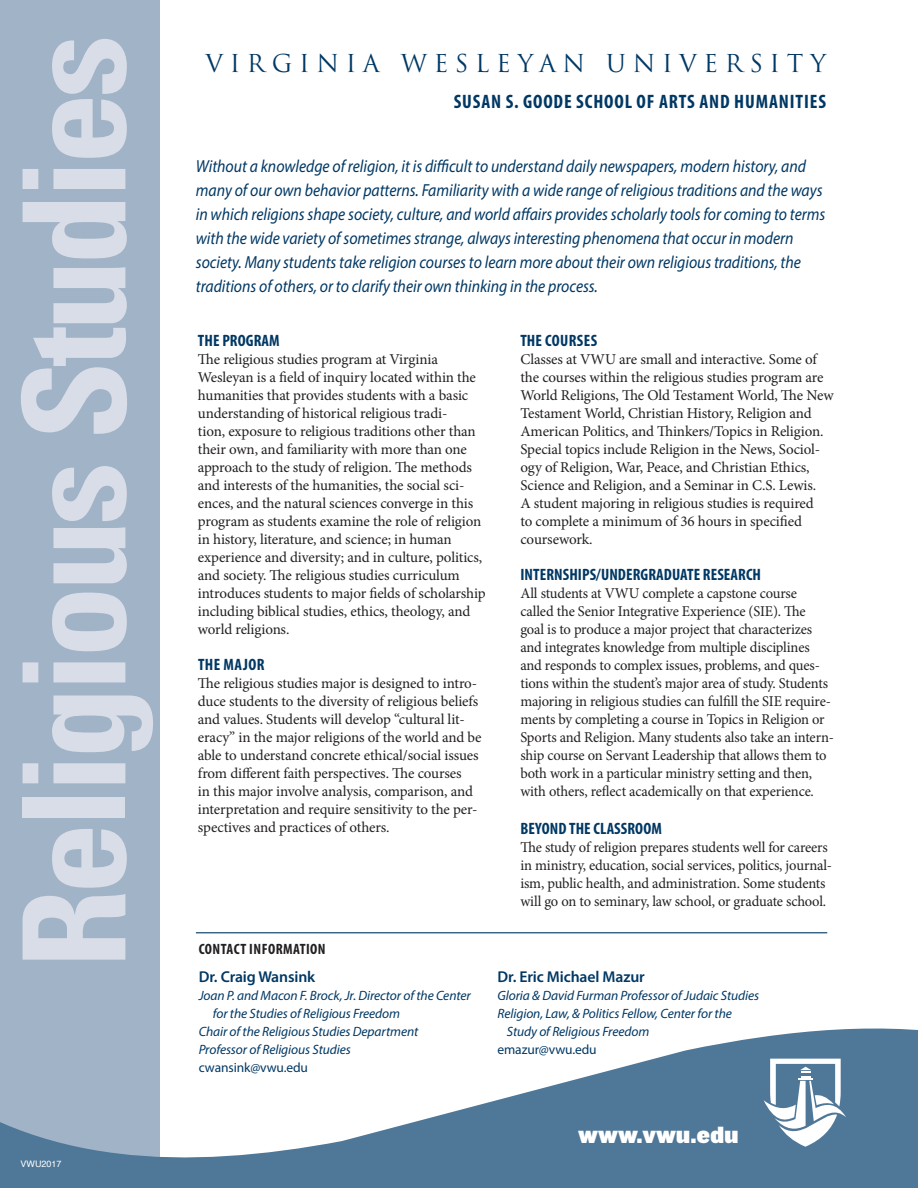
<style>
.page{position:relative;width:918px;height:1188px;background:#fff}
.page>*{position:absolute;margin:0;border:0;box-sizing:border-box;transform-origin:0 0}
.t1{font:700 condensed 142.5px "Univers";letter-spacing:-.035em;color:#d8dde7}
.t2{font:24px "Trajan Pro";letter-spacing:.275em;color:#003864}
.t3{font:24px "Knockout HTF92 Ultmt Cruiserwt";letter-spacing:.025em;color:#fff}
.t4{font:700 condensed 19.5px "Myriad Pro";letter-spacing:.045em;color:#003864}
.t5{font:italic 17.4px/24px "Myriad Pro";color:#003864;scale:.9 1}
.t6{font:700 condensed 16.5px "Myriad Pro";letter-spacing:.005em;color:#003864}
.t7{font:700 condensed 16.5px "Myriad Pro";letter-spacing:.025em;color:#003864}
.t8{font:600 15.75px "Myriad Pro";letter-spacing:-.01em;color:#003864}
.t9{font:15px/18px "Minion Pro";letter-spacing:-.01em;color:#231f20}
.t10{font:700 condensed 15px "Myriad Pro";letter-spacing:.03em;color:#231f20}
.t11{font:italic 13.5px "Myriad Pro";letter-spacing:-.01em;color:#003864}
.t12{font:13.5px "Myriad Pro";letter-spacing:-.01em;color:#003864}
.t13{font:9px "Helvetica";color:#fff}
</style>
<div class="page">
<div style="left:0;top:0;width:160px;height:1188px;background:#a1b3c7"></div>
<hr style="left:196px;top:932px;width:631px;height:1px;background:#003864">
<svg style="left:0;top:1028px;width:918px;height:160px;fill:#4f7798"></svg>
<svg style="left:764px;top:1059px;width:82px;height:88px"></svg>
<h1 class="t1" style="left:-13px;top:968px;width:935px;rotate:-90deg">Religious Studies</h1>
<p class="t13" style="left:21px;top:1157px;width:43px">VWU2017</p>
<h2 class="t2" style="left:205px;top:48px;width:622px">VIRGINIA WESLEYAN UNIVERSITY</h2>
<h3 class="t4" style="left:454px;top:89px;width:374px">SUSAN S . GOODE SCHOOL OF AR T S AND HUMANITIES</h3>
<p class="t5" style="left:196px;top:154px;width:701px">Without a knowledge of religion, it is difficult to understand daily newspapers, modern history, and many of our own behavior patterns. Familiarity with a wide range of religious traditions and the ways in which religions shape society, culture, and world affairs provides scholarly tools for coming to terms with the wide variety of sometimes strange, always interesting phenomena that occur in modern society. Many students take religion courses to learn more about their own religious traditions, the traditions of others, or to clarify their own thinking in the process.</p>
<h4 class="t6" style="left:198px;top:331px;width:83px">THE PROGRAM</h4>
<p class="t9" style="left:198px;top:351px;width:289px">The religious studies program at Virginia Wesleyan is a field of inquiry located within the humanities that provides students with a basic understanding of historical religious tradi-<br>tion, exposure to religious traditions other than their own, and familiarity with more than one approach to the study of religion. The methods and interests of the humanities, the social sci&shy;ences, and the natural sciences converge in this program as students examine the role of religion in history, literature, and science; in human experience and diversity; and in culture, politics, and society. The religious studies curriculum introduces students to major fields of scholarship including biblical studies, ethics, theology, and world religions.</p>
<h4 class="t6" style="left:198px;top:655px;width:68px">THE MA JOR</h4>
<p class="t9" style="left:198px;top:675px;width:285px">The religious studies major is designed to intro&shy;duce students to the diversity of religious beliefs and values. Students will develop “cultural lit&shy;eracy” in the major religions of the world and be able to understand concrete ethical/social issues from different faith perspectives. The courses<br>in this major involve analysis, comparison, and interpretation and require sensitivity to the per&shy;spectives and practices of others.</p>
<h4 class="t7" style="left:520px;top:331px;width:78px">THE COURSES</h4>
<p class="t9" style="left:520px;top:351px;width:315px">Classes at VWU are small and interactive. Some of the courses within the religious studies program are World Religions, The Old Testament World, The New Testament World, Christian History, Religion and American Politics, and Thinkers/Topics in Religion.<br>Special topics include Religion in the News, Sociol&shy;ogy of Religion, War, Peace, and Christian Ethics, Science and Religion, and a Seminar in C.S. Lewis.<br>A student majoring in religious studies is required<br>to complete a minimum of 36 hours in specified coursework.</p>
<h4 class="t6" style="left:520px;top:565px;width:242px">INTERNSHIPS/UNDERGRADUATE RESEARCH</h4>
<p class="t9" style="left:520px;top:585px;width:315px">All students at VWU complete a capstone course called the Senior Integrative Experience (SIE). The<br>goal is to produce a major project that characterizes and integrates knowledge from multiple disciplines and responds to complex issues, problems, and ques&shy;tions within the student’s major area of study. Students majoring in religious studies can fulfill the SIE require&shy;ments by completing a course in Topics in Religion or Sports and Religion. Many students also take an intern&shy;ship course on Servant Leadership that allows them to both work in a particular ministry setting and then, with others, reflect academically on that experience.</p>
<h4 class="t6" style="left:520px;top:818px;width:143px">BEYOND THE CLASSROOM</h4>
<p class="t9" style="left:520px;top:838px;width:313px">The study of religion prepares students well for careers in ministry, education, social services, politics, journal&shy;ism, public health, and administration. Some students will go on to seminary, law school, or graduate school.</p>
<p class="t10" style="left:199px;top:940px;width:128px">CONTAC T INFORMATION</p>
<h5 class="t8" style="left:199px;top:966px;width:118px">Dr. Craig Wansink</h5>
<h5 class="t8" style="left:497px;top:966px;width:149px">Dr. Eric Michael Mazur</h5>
<p class="t11" style="left:199px;top:987px;width:274px">Joan P. and Macon F. Brock, Jr. Director of the Center</p>
<p class="t11" style="left:497px;top:987px;width:263px">Gloria &amp; David Furman Professor of Judaic Studies</p>
<p class="t11" style="left:213px;top:1005px;width:189px">for the Studies of Religious Freedom</p>
<p class="t11" style="left:497px;top:1005px;width:236px">Religion, Law, &amp; Politics Fellow, Center for the</p>
<p class="t11" style="left:199px;top:1023px;width:221px">Chair of the Religious Studies Department</p>
<p class="t11" style="left:507px;top:1023px;width:144px">Study of Religious Freedom</p>
<p class="t11" style="left:199px;top:1041px;width:154px">Professor of Religious Studies</p>
<p class="t12" style="left:497px;top:1041px;width:101px">emazur@vwu.edu</p>
<p class="t12" style="left:199px;top:1059px;width:111px">cwansink@vwu.edu</p>
<h2 class="t3" style="left:579px;top:1122px;width:161px">www.vwu.edu</h2>
</div>
